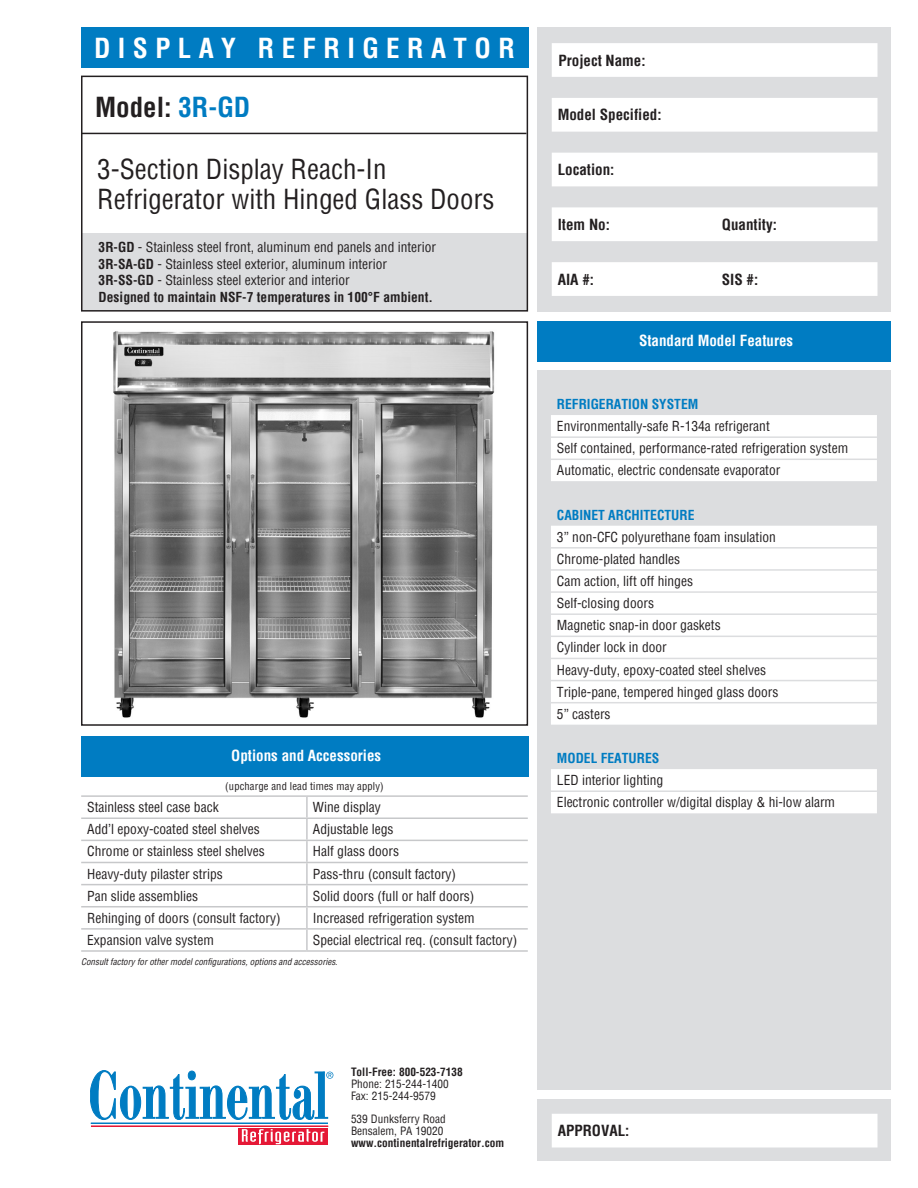
<style>
.page{position:relative;width:918px;height:1188px;background:#fff}
.page>*{position:absolute;margin:0;border:0;box-sizing:border-box;transform-origin:0 0}
.t1{font:condensed 27px "Helvetica";color:#231f20}
.t2{font:700 condensed 27px "Helvetica";letter-spacing:.275em;color:#fff}
.t3{font:700 condensed 27px "Helvetica";color:#231f20}
.t4{font:700 condensed 15px "Helvetica";color:#231f20}
.t5{font:700 condensed 15px "Helvetica";color:#fff}
.t6{font:condensed 13.5px "Helvetica";color:#231f20}
.t7{font:700 condensed 13.5px "Helvetica";color:#007cc2}
.t8{font:700 condensed 13.5px "Helvetica";color:#231f20}
.t9{font:condensed 11.25px/12px "Helvetica";color:#231f20}
.t10{font:700 condensed 11.25px "Helvetica";color:#231f20}
.t11{font:condensed 10.5px "Helvetica";letter-spacing:.015em;color:#231f20}
.t12{font:italic condensed 9px "Helvetica";color:#231f20}
.s1{color:#007cc2}
.s2{font-weight:700}
</style>
<div class="page">
<div style="left:538px;top:1099px;width:353px;height:62px;background:#dcdddf"></div>
<div style="left:81px;top:233px;width:446px;height:77px;background:#dcdddf"></div>
<div style="left:81px;top:321px;width:447px;height:405px;border:2px solid #231f20"></div>
<div style="left:538px;top:321px;width:353px;height:40px;background:#007cc2"></div>
<div style="left:538px;top:370px;width:353px;height:720px;background:#dcdddf"></div>
<div style="left:538px;top:27px;width:353px;height:285px;background:#dcdddf"></div>
<hr style="left:91px;top:1123px;width:237px;height:1px;background:#007cc2">
<hr style="left:91px;top:1126px;width:237px;height:1px;background:#e51836">
<svg style="left:238px;top:1128px;width:90px;height:17px"></svg>
<svg style="left:242px;top:1129px;width:82px;height:15px"></svg>
<svg style="left:90px;top:1070px;width:243px;height:50px"></svg>
<svg style="left:552px;top:43px;width:326px;height:253px;fill:#fff"></svg>
<div style="left:81px;top:76px;width:447px;height:236px;border:2px solid #231f20"></div>
<div style="left:81px;top:27px;width:447px;height:40px;background:#007cc2"></div>
<div style="left:552px;top:1114px;width:326px;height:34px;background:#fff"></div>
<div style="left:81px;top:736px;width:447px;height:40px;background:#007cc2"></div>
<hr style="left:81px;top:133px;width:445px;height:1px;background:#231f20">
<hr style="left:81px;top:795px;width:226px;height:2px;background:#c7c8ca">
<hr style="left:307px;top:795px;width:221px;height:2px;background:#c7c8ca">
<hr style="left:307px;top:817px;width:221px;height:2px;background:#c7c8ca">
<hr style="left:307px;top:950px;width:221px;height:2px;background:#c7c8ca">
<hr style="left:306px;top:797px;width:2px;height:20px;background:#c7c8ca">
<hr style="left:81px;top:817px;width:226px;height:2px;background:#c7c8ca">
<hr style="left:306px;top:819px;width:2px;height:21px;background:#c7c8ca">
<hr style="left:81px;top:840px;width:226px;height:1px;background:#c7c8ca">
<hr style="left:307px;top:840px;width:221px;height:1px;background:#c7c8ca">
<hr style="left:306px;top:841px;width:2px;height:21px;background:#c7c8ca">
<hr style="left:81px;top:862px;width:226px;height:1px;background:#c7c8ca">
<hr style="left:307px;top:862px;width:221px;height:1px;background:#c7c8ca">
<hr style="left:306px;top:863px;width:2px;height:21px;background:#c7c8ca">
<hr style="left:81px;top:884px;width:226px;height:1px;background:#c7c8ca">
<hr style="left:307px;top:884px;width:221px;height:1px;background:#c7c8ca">
<hr style="left:306px;top:885px;width:2px;height:21px;background:#c7c8ca">
<hr style="left:81px;top:906px;width:226px;height:1px;background:#c7c8ca">
<hr style="left:307px;top:906px;width:221px;height:1px;background:#c7c8ca">
<hr style="left:306px;top:907px;width:2px;height:21px;background:#c7c8ca">
<hr style="left:81px;top:928px;width:226px;height:2px;background:#c7c8ca">
<hr style="left:307px;top:928px;width:221px;height:2px;background:#c7c8ca">
<hr style="left:306px;top:930px;width:2px;height:20px;background:#c7c8ca">
<hr style="left:81px;top:950px;width:226px;height:2px;background:#c7c8ca">
<div style="left:551px;top:415px;width:326px;height:21px;background:#fff"></div>
<svg style="left:551px;top:438px;width:326px;height:375px;fill:#fff"></svg>
<svg style="left:551px;top:481px;width:326px;height:266px;fill:#fff"></svg>
<hr style="left:551px;top:547px;width:326px;height:2px;background:#dcdddf">
<hr style="left:551px;top:569px;width:326px;height:2px;background:#dcdddf">
<hr style="left:551px;top:591px;width:326px;height:2px;background:#dcdddf">
<hr style="left:551px;top:613px;width:326px;height:2px;background:#dcdddf">
<hr style="left:551px;top:636px;width:326px;height:1px;background:#dcdddf">
<hr style="left:551px;top:658px;width:326px;height:1px;background:#dcdddf">
<hr style="left:551px;top:680px;width:326px;height:1px;background:#dcdddf">
<hr style="left:551px;top:702px;width:326px;height:1px;background:#dcdddf">
<hr style="left:551px;top:790px;width:326px;height:2px;background:#dcdddf">
<hr style="left:551px;top:459px;width:326px;height:1px;background:#dcdddf">
<img style="left:113px;top:331px;width:382px;height:387px">
<p class="t2" style="left:94px;top:30px;width:422px">DISPLAY REFRIGERATOR</p>
<p class="t3" style="left:95px;top:89px;width:157px">Model: <span class="s1">3R-GD</span></p>
<p class="t1" style="left:97px;top:152px;width:291px">3-Section Display Reach-In</p>
<p class="t1" style="left:97px;top:182px;width:399px">Refrigerator with Hinged Glass Doors</p>
<p class="t6" style="left:99px;top:239px;width:339px"><span class="s2">3R-GD</span> - Stainless steel front, aluminum end panels and interior</p>
<p class="t6" style="left:99px;top:255px;width:290px"><span class="s2">3R-SA-GD</span> - Stainless steel exterior, aluminum interior</p>
<p class="t6" style="left:99px;top:272px;width:253px"><span class="s2">3R-SS-GD</span> - Stainless steel exterior and interior</p>
<p class="t8" style="left:99px;top:288px;width:336px">Designed to maintain NSF-7 temperatures in 100°F ambient.</p>
<p class="t5" style="left:231px;top:746px;width:151px">Options and Accessories</p>
<p class="t11" style="left:225px;top:779px;width:160px">(upcharge and lead times may apply)</p>
<p class="t6" style="left:87px;top:799px;width:133px">Stainless steel case back</p>
<p class="t6" style="left:313px;top:799px;width:69px">Wine display</p>
<p class="t6" style="left:87px;top:821px;width:174px">Add’l epoxy-coated steel shelves</p>
<p class="t6" style="left:313px;top:821px;width:82px">Adjustable legs</p>
<p class="t6" style="left:87px;top:843px;width:179px">Chrome or stainless steel shelves</p>
<p class="t6" style="left:313px;top:843px;width:88px">Half glass doors</p>
<p class="t6" style="left:87px;top:865px;width:137px">Heavy-duty pilaster strips</p>
<p class="t6" style="left:313px;top:865px;width:145px">Pass-thru (consult factory)</p>
<p class="t6" style="left:87px;top:887px;width:112px">Pan slide assemblies</p>
<p class="t6" style="left:313px;top:887px;width:163px">Solid doors (full or half doors)</p>
<p class="t6" style="left:87px;top:909px;width:195px">Rehinging of doors (consult factory)</p>
<p class="t6" style="left:313px;top:909px;width:163px">Increased refrigeration system</p>
<p class="t6" style="left:87px;top:931px;width:128px">Expansion valve system</p>
<p class="t6" style="left:313px;top:931px;width:206px">Special electrical req. (consult factory)</p>
<p class="t12" style="left:81px;top:956px;width:258px">Consult factory for other model configurations, options and accessories.</p>
<p class="t10" style="left:351px;top:1065px;width:113px">Toll-Free: 800-523-7138</p>
<p class="t9" style="left:351px;top:1078px;width:99px">Phone: 215-244-1400<br>Fax: 215-244-9579</p>
<p class="t9" style="left:351px;top:1113px;width:96px">539 Dunksferry Road<br>Bensalem, PA 19020</p>
<p class="t10" style="left:351px;top:1135px;width:155px">www.continentalrefrigerator.com</p>
<p class="t4" style="left:559px;top:50px;width:89px">Project Name:</p>
<p class="t4" style="left:558px;top:105px;width:105px">Model Specified:</p>
<p class="t4" style="left:558px;top:160px;width:58px">Location:</p>
<p class="t4" style="left:558px;top:215px;width:54px">Item No:</p>
<p class="t4" style="left:722px;top:215px;width:57px">Quantity:</p>
<p class="t4" style="left:558px;top:269px;width:38px">AIA #:</p>
<p class="t4" style="left:722px;top:269px;width:38px">SIS #:</p>
<p class="t5" style="left:639px;top:331px;width:156px">Standard Model Features</p>
<p class="t7" style="left:557px;top:395px;width:143px">REFRIGERATION SYSTEM</p>
<p class="t6" style="left:557px;top:417px;width:214px">Environmentally-safe R-134a refrigerant</p>
<p class="t6" style="left:557px;top:440px;width:293px">Self contained, performance-rated refrigeration system</p>
<p class="t6" style="left:557px;top:462px;width:225px">Automatic, electric condensate evaporator</p>
<p class="t7" style="left:557px;top:506px;width:139px">CABINET ARCHITECTURE</p>
<p class="t6" style="left:557px;top:528px;width:220px">3” non-CFC polyurethane foam insulation</p>
<p class="t6" style="left:557px;top:550px;width:125px">Chrome-plated handles</p>
<p class="t6" style="left:557px;top:572px;width:138px">Cam action, lift off hinges</p>
<p class="t6" style="left:557px;top:595px;width:99px">Self-closing doors</p>
<p class="t6" style="left:557px;top:617px;width:165px">Magnetic snap-in door gaskets</p>
<p class="t6" style="left:557px;top:639px;width:111px">Cylinder lock in door</p>
<p class="t6" style="left:557px;top:661px;width:211px">Heavy-duty, epoxy-coated steel shelves</p>
<p class="t6" style="left:557px;top:683px;width:223px">Triple-pane, tempered hinged glass doors</p>
<p class="t6" style="left:557px;top:705px;width:55px">5” casters</p>
<p class="t7" style="left:557px;top:749px;width:104px">MODEL FEATURES</p>
<p class="t6" style="left:557px;top:772px;width:108px">LED interior lighting</p>
<p class="t6" style="left:557px;top:794px;width:280px">Electronic controller w/digital display &amp; hi-low alarm</p>
<p class="t4" style="left:558px;top:1121px;width:73px">APPROVAL:</p>
</div>
